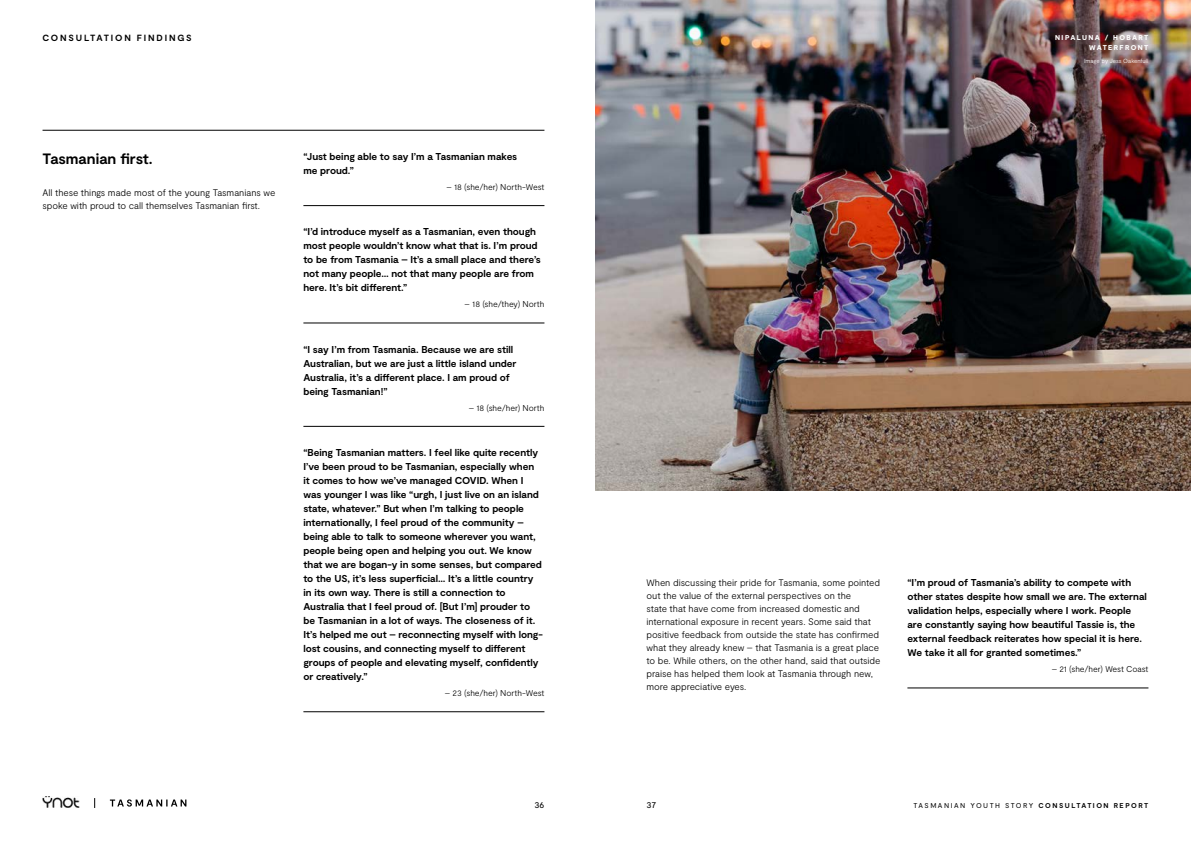
<style>
.page{position:relative;width:1191px;height:842px;background:#fff}
.page>*{position:absolute;margin:0;border:0;box-sizing:border-box;transform-origin:0 0}
.t1{font:700 15px "Moderat";color:#000}
.t2{font:700 10px/14px "Moderat";letter-spacing:-.005em;color:#000}
.t3{font:300 9.5px/13px "Moderat";letter-spacing:-.01em;color:#000}
.t4{font:700 9px "Moderat";letter-spacing:.2em;color:#000}
.t5{font:9px "Moderat";color:#000}
.t6{font:300 8.5px "Moderat";letter-spacing:-.01em;color:#000}
.t7{font:7px "Moderat";letter-spacing:.21em;color:#000}
.t8{font:900 7px/10px "Moderat";letter-spacing:.195em;color:#fff;text-align:right}
.t9{font:300 6px "Moderat";letter-spacing:-.01em;color:#fff}
.s1{font-weight:700}
</style>
<div class="page">
<hr style="left:303px;top:205px;width:241px;height:1px;background:#000">
<hr style="left:303px;top:323px;width:241px;height:1px;background:#000">
<hr style="left:303px;top:711px;width:241px;height:1px;background:#000">
<hr style="left:303px;top:426px;width:241px;height:1px;background:#000">
<hr style="left:43px;top:130px;width:501px;height:1px;background:#000">
<hr style="left:907px;top:687px;width:241px;height:1px;background:#000">
<img style="left:595px;top:0;width:596px;height:490px">
<svg style="left:110px;top:799px;width:76px;height:7px"></svg>
<img style="left:43px;top:796px;width:36px;height:12px">
<p class="t4" style="left:43px;top:33px;width:151px">CONSULTATION FINDINGS</p>
<p class="t8" style="left:1055px;top:33px;width:95px">NIPALUNA / HOBART<br>WATERFRONT</p>
<p class="t9" style="left:1084px;top:57px;width:66px">Image by Jess Oakenfull</p>
<h1 class="t1" style="left:43px;top:150px;width:112px">Tasmanian first.</h1>
<p class="t3" style="left:43px;top:187px;width:234px">All these things made most of the young Tasmanians we spoke with proud to call themselves Tasmanian first.</p>
<p class="t2" style="left:303px;top:150px;width:215px">“Just being able to say I’m a Tasmanian makes me proud.”</p>
<p class="t6" style="left:446px;top:182px;width:99px">– 18 (she/her) North-West</p>
<p class="t2" style="left:303px;top:225px;width:239px">“I’d introduce myself as a Tasmanian, even though most people wouldn’t know what that is. I’m proud to be from Tasmania – It’s a small place and there’s not many people… not that many people are from here. It’s bit different.”</p>
<p class="t6" style="left:464px;top:299px;width:81px">– 18 (she/they) North</p>
<p class="t2" style="left:303px;top:343px;width:215px">“I say I’m from Tasmania. Because we are still Australian, but we are just a little island under Australia, it’s a different place. I am proud of being Tasmanian!”</p>
<p class="t6" style="left:469px;top:403px;width:77px">– 18 (she/her) North</p>
<p class="t2" style="left:303px;top:446px;width:241px">“Being Tasmanian matters. I feel like quite recently I’ve been proud to be Tasmanian, especially when it comes to how we’ve managed COVID. When I was younger I was like “urgh, I just live on an island state, whatever.” But when I’m talking to people internationally, I feel proud of the community – being able to talk to someone wherever you want, people being open and helping you out. We know that we are bogan-y in some senses, but compared to the US, it’s less superficial… It’s a little country in its own way. There is still a connection to Australia that I feel proud of. [But I’m] prouder to be Tasmanian in a lot of ways. The closeness of it.<br>It’s helped me out – reconnecting myself with long&shy;lost cousins, and connecting myself to different groups of people and elevating myself, confidently or creatively.”</p>
<p class="t6" style="left:445px;top:688px;width:101px">– 23 (she/her) North-West</p>
<p class="t3" style="left:646px;top:576px;width:235px">When discussing their pride for Tasmania, some pointed out the value of the external perspectives on the<br>state that have come from increased domestic and international exposure in recent years. Some said that positive feedback from outside the state has confirmed what they already knew – that Tasmania is a great place to be. While others, on the other hand, said that outside praise has helped them look at Tasmania through new, more appreciative eyes.</p>
<p class="t2" style="left:907px;top:576px;width:241px">“I’m proud of Tasmania’s ability to compete with other states despite how small we are. The external validation helps, especially where I work. People are constantly saying how beautiful Tassie is, the external feedback reiterates how special it is here.<br>We take it all for granted sometimes.”</p>
<p class="t6" style="left:1051px;top:664px;width:98px">– 21 (she/her) West Coast</p>
<p class="t5" style="left:534px;top:799px;width:11px">36</p>
<p class="t5" style="left:646px;top:799px;width:11px">37</p>
<p class="t7" style="left:913px;top:801px;width:236px">TASMANIAN YOUTH STORY <span class="s1">CONSULTATION REPORT</span></p>
</div>
